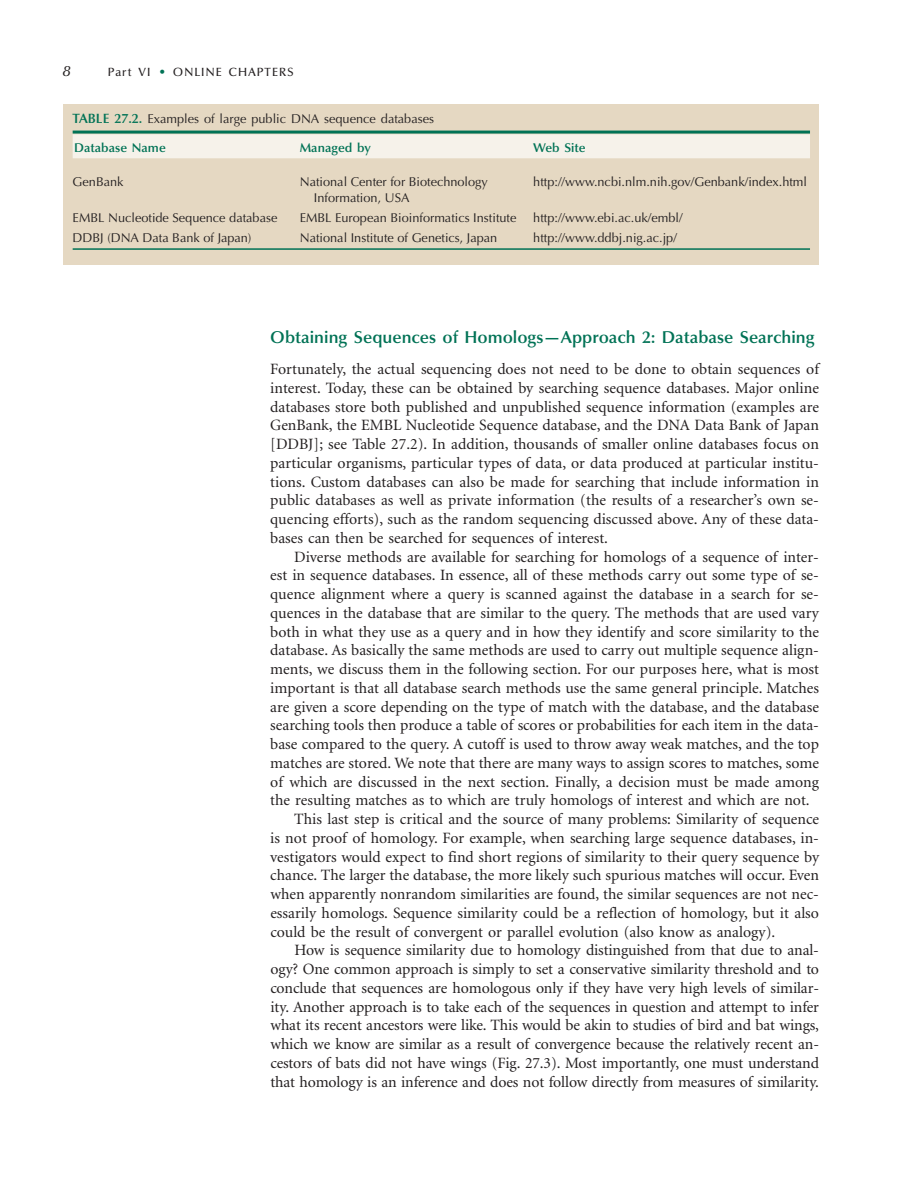
<style>
.page{position:relative;width:918px;height:1188px;background:#fff}
.page>*{position:absolute;margin:0;border:0;box-sizing:border-box;transform-origin:0 0}
.t1{font:600 17.25px "Optima";color:#007255}
.t2{font:15.75px/18.8px "Minion";color:#231f20;text-align:justify}
.t3{font:italic 600 15px "Zapf Humanist 601 BT";color:#231f20}
.t4{font:12.75px "Optima";color:#231f20}
.t5{font:600 12.75px "Optima";color:#007255}
.t6{font:600 12px "Zapf Humanist 601 BT";letter-spacing:.1em;color:#231f20}
.s1{font-size:14.25px;color:#007255}
.s2{font-weight:600;font-size:13.5px;color:#007255}
</style>
<div class="page">
<div style="left:64px;top:104px;width:755px;height:160px;background:#e5d8c2"></div>
<hr style="left:73px;top:131px;width:737px;height:3px;background:#007255">
<div style="left:73px;top:134px;width:737px;height:24px;background:#f6f2ea"></div>
<hr style="left:73px;top:248px;width:737px;height:2px;background:#007255">
<p class="t3" style="left:63px;top:65px;width:10px">8</p>
<p class="t6" style="left:108px;top:67px;width:187px">Part VI <span class="s1">•</span> ONLINE CHAPTERS</p>
<p class="t4" style="left:73px;top:114px;width:363px"><span class="s2">TABLE 27.2.</span> Examples of large public DNA sequence databases</p>
<p class="t5" style="left:74px;top:143px;width:93px">Database Name</p>
<p class="t5" style="left:300px;top:143px;width:73px">Managed by</p>
<p class="t5" style="left:533px;top:143px;width:54px">Web Site</p>
<p class="t4" style="left:73px;top:177px;width:53px">GenBank</p>
<p class="t4" style="left:300px;top:177px;width:190px">National Center for Biotechnology</p>
<p class="t4" style="left:533px;top:177px;width:275px">http://www.ncbi.nlm.nih.gov/Genbank/index.html</p>
<p class="t4" style="left:314px;top:192px;width:97px">Information, USA</p>
<p class="t4" style="left:73px;top:213px;width:206px">EMBL Nucleotide Sequence database</p>
<p class="t4" style="left:300px;top:213px;width:218px">EMBL European Bioinformatics Institute</p>
<p class="t4" style="left:533px;top:213px;width:151px">http://www.ebi.ac.uk/embl/</p>
<p class="t4" style="left:73px;top:233px;width:180px">DDBJ (DNA Data Bank of Japan)</p>
<p class="t4" style="left:300px;top:233px;width:199px">National Institute of Genetics, Japan</p>
<p class="t4" style="left:533px;top:233px;width:145px">http://www.ddbj.nig.ac.jp/</p>
<p class="t1" style="left:270px;top:330px;width:546px">Obtaining Sequences of Homologs—Approach 2: Database Searching</p>
<p class="t2" style="left:270px;top:361px;width:550px">Fortunately, the actual sequencing does not need to be done to obtain sequences of interest. Today, these can be obtained by searching sequence databases. Major online databases store both published and unpublished sequence information (examples are GenBank, the EMBL Nucleotide Sequence database, and the DNA Data Bank of Japan [DDBJ]; see Table 27.2). In addition, thousands of smaller online databases focus on particular organisms, particular types of data, or data produced at particular institu&shy;tions. Custom databases can also be made for searching that include information in public databases as well as private information (the results of a researcher’s own se&shy;quencing efforts), such as the random sequencing discussed above. Any of these data&shy;bases can then be searched for sequences of interest.</p>
<p class="t2" style="left:294px;top:548px;width:526px">Diverse methods are available for searching for homologs of a sequence of inter-</p>
<p class="t2" style="left:270px;top:567px;width:550px">est in sequence databases. In essence, all of these methods carry out some type of se-</p>
<p class="t2" style="left:270px;top:586px;width:550px">quence alignment where a query is scanned against the database in a search for se-</p>
<p class="t2" style="left:270px;top:605px;width:550px">quences in the database that are similar to the query. The methods that are used vary</p>
<p class="t2" style="left:270px;top:623px;width:550px">both in what they use as a query and in how they identify and score similarity to the</p>
<p class="t2" style="left:270px;top:642px;width:550px">database. As basically the same methods are used to carry out multiple sequence align-</p>
<p class="t2" style="left:270px;top:661px;width:550px">ments, we discuss them in the following section. For our purposes here, what is most</p>
<p class="t2" style="left:270px;top:680px;width:550px">important is that all database search methods use the same general principle. Matches</p>
<p class="t2" style="left:270px;top:698px;width:550px">are given a score depending on the type of match with the database, and the database</p>
<p class="t2" style="left:270px;top:717px;width:550px">searching tools then produce a table of scores or probabilities for each item in the data-</p>
<p class="t2" style="left:270px;top:736px;width:550px">base compared to the query. A cutoff is used to throw away weak matches, and the top</p>
<p class="t2" style="left:270px;top:755px;width:550px">matches are stored. We note that there are many ways to assign scores to matches, some</p>
<p class="t2" style="left:270px;top:773px;width:550px">of which are discussed in the next section. Finally, a decision must be made among</p>
<p class="t2" style="left:270px;top:792px;width:541px">the resulting matches as to which are truly homologs of interest and which are not.</p>
<p class="t2" style="left:294px;top:811px;width:526px">This last step is critical and the source of many problems: Similarity of sequence</p>
<p class="t2" style="left:270px;top:830px;width:550px">is not proof of homology. For example, when searching large sequence databases, in-</p>
<p class="t2" style="left:270px;top:848px;width:550px">vestigators would expect to find short regions of similarity to their query sequence by</p>
<p class="t2" style="left:270px;top:867px;width:550px">chance. The larger the database, the more likely such spurious matches will occur. Even</p>
<p class="t2" style="left:270px;top:886px;width:550px">when apparently nonrandom similarities are found, the similar sequences are not nec-</p>
<p class="t2" style="left:270px;top:905px;width:550px">essarily homologs. Sequence similarity could be a reflection of homology, but it also</p>
<p class="t2" style="left:270px;top:923px;width:506px">could be the result of convergent or parallel evolution (also know as analogy).</p>
<p class="t2" style="left:294px;top:942px;width:526px">How is sequence similarity due to homology distinguished from that due to anal-</p>
<p class="t2" style="left:270px;top:961px;width:550px">ogy? One common approach is simply to set a conservative similarity threshold and to</p>
<p class="t2" style="left:270px;top:980px;width:550px">conclude that sequences are homologous only if they have very high levels of similar-</p>
<p class="t2" style="left:270px;top:998px;width:550px">ity. Another approach is to take each of the sequences in question and attempt to infer</p>
<p class="t2" style="left:270px;top:1017px;width:550px">what its recent ancestors were like. This would be akin to studies of bird and bat wings,</p>
<p class="t2" style="left:270px;top:1036px;width:550px">which we know are similar as a result of convergence because the relatively recent an-</p>
<p class="t2" style="left:270px;top:1055px;width:550px">cestors of bats did not have wings (Fig. 27.3). Most importantly, one must understand</p>
<p class="t2" style="left:270px;top:1073px;width:550px">that homology is an inference and does not follow directly from measures of similarity.</p>
</div>
